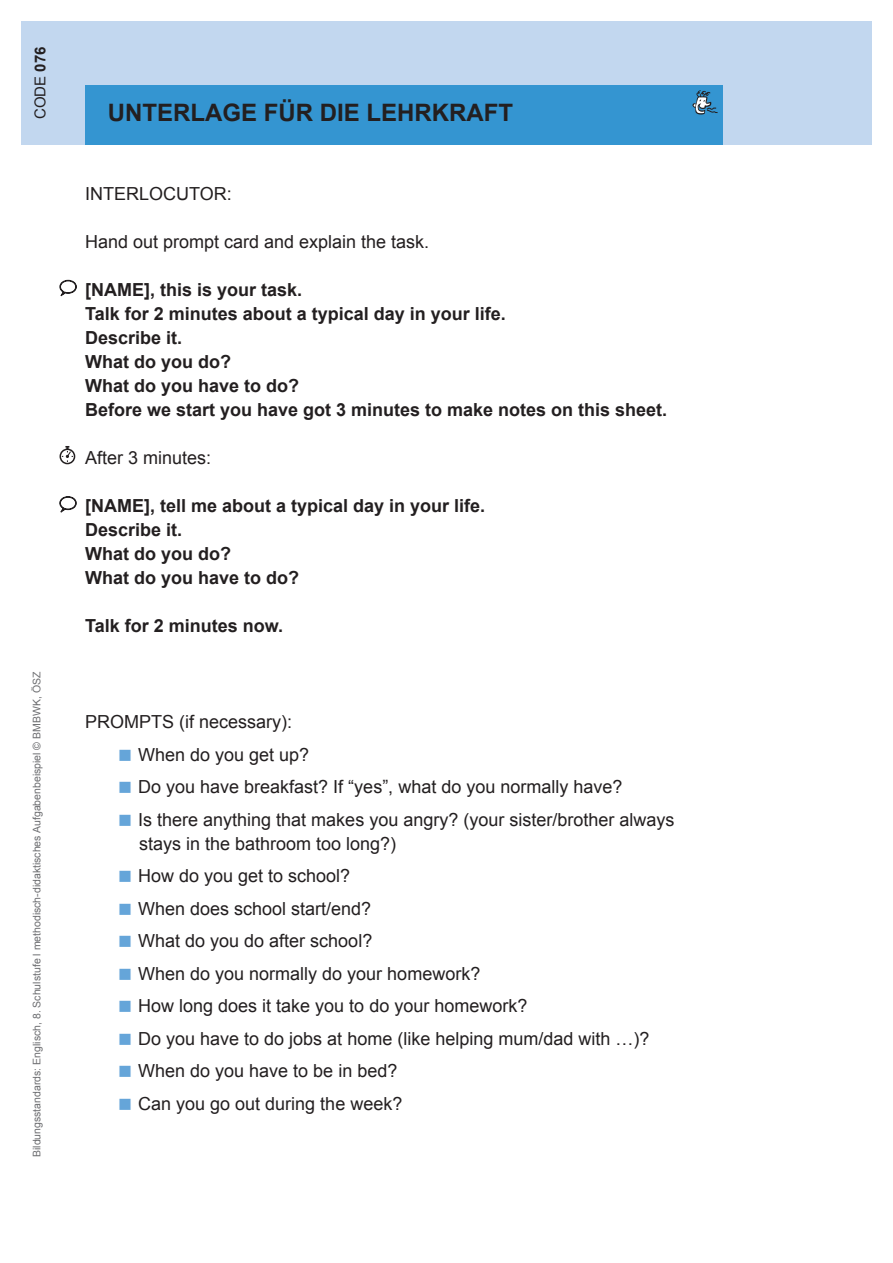
<style>
.page{position:relative;width:893px;height:1263px;background:#fff}
.page>*{position:absolute;margin:0;border:0;box-sizing:border-box;transform-origin:0 0}
.t1{font:700 24px "Arial";color:#231f20}
.t2{font:18px/24px "Arial";color:#231f20}
.t3{font:700 18px/24px "Arial";color:#231f20}
.t4{font:15px "Arial";color:#231f20}
.t5{font:10.5px "Arial";color:#6c6d70}
.s1{font-weight:700}
.s2{color:#65a5d9}
</style>
<div class="page">
<div style="left:21px;top:21px;width:851px;height:124px;background:#c2d7ef"></div>
<div style="left:85px;top:85px;width:638px;height:60px;background:#3495d1"></div>
<svg style="left:692px;top:90px;width:26px;height:25px"></svg>
<svg style="left:59px;top:280px;width:18px;height:16px"></svg>
<svg style="left:59px;top:496px;width:18px;height:16px"></svg>
<div style="left:60px;top:448px;width:15px;height:16px;border:2px solid #231f20;border-radius:50%"></div>
<svg style="left:62px;top:446px;width:11px;height:16px"></svg>
<p class="t4" style="left:31px;top:119px;width:74px;rotate:-90deg">CODE <span class="s1">076</span></p>
<p class="t5" style="left:30px;top:1157px;width:487px;rotate:-90deg">Bildungsstandards: Englisch, 8. Schulstufe l methodisch-didaktisches Aufgabenbeispiel © BMBWK, ÖSZ</p>
<h1 class="t1" style="left:108px;top:97px;width:407px">UNTERLAGE FÜR DIE LEHRKRAFT</h1>
<p class="t2" style="left:85px;top:182px;width:148px">INTERLOCUTOR:</p>
<p class="t2" style="left:85px;top:230px;width:346px">Hand out prompt card and explain the task.</p>
<p class="t3" style="left:85px;top:278px;width:584px">[NAME], this is your task.<br>Talk for 2 minutes about a typical day in your life.<br>Describe it.<br>What do you do?<br>What do you have to do?<br>Before we start you have got 3 minutes to make notes on this sheet.</p>
<p class="t2" style="left:85px;top:446px;width:128px">After 3 minutes:</p>
<p class="t3" style="left:85px;top:494px;width:402px">[NAME], tell me about a typical day in your life.<br>Describe it.<br>What do you do?<br>What do you have to do?</p>
<p class="t3" style="left:85px;top:614px;width:200px">Talk for 2 minutes now.</p>
<p class="t2" style="left:85px;top:710px;width:209px">PROMPTS (if necessary):</p>
<p class="t2" style="left:119px;top:743px;width:192px"><span class="s2">■</span> When do you get up?</p>
<p class="t2" style="left:119px;top:775px;width:505px"><span class="s2">■</span> Do you have breakfast? If “yes”, what do you normally have?</p>
<p class="t2" style="left:139px;top:808px;width:537px;text-indent:-20px"><span class="s2">■</span> Is there anything that makes you angry? (your sister/brother always stays in the bathroom too long?)</p>
<p class="t2" style="left:119px;top:864px;width:233px"><span class="s2">■</span> How do you get to school?</p>
<p class="t2" style="left:119px;top:897px;width:254px"><span class="s2">■</span> When does school start/end?</p>
<p class="t2" style="left:119px;top:929px;width:255px"><span class="s2">■</span> What do you do after school?</p>
<p class="t2" style="left:119px;top:962px;width:363px"><span class="s2">■</span> When do you normally do your homework?</p>
<p class="t2" style="left:119px;top:994px;width:410px"><span class="s2">■</span> How long does it take you to do your homework?</p>
<p class="t2" style="left:119px;top:1027px;width:532px"><span class="s2">■</span> Do you have to do jobs at home (like helping mum/dad with …)?</p>
<p class="t2" style="left:119px;top:1059px;width:280px"><span class="s2">■</span> When do you have to be in bed?</p>
<p class="t2" style="left:119px;top:1092px;width:285px"><span class="s2">■</span> Can you go out during the week?</p>
</div>
